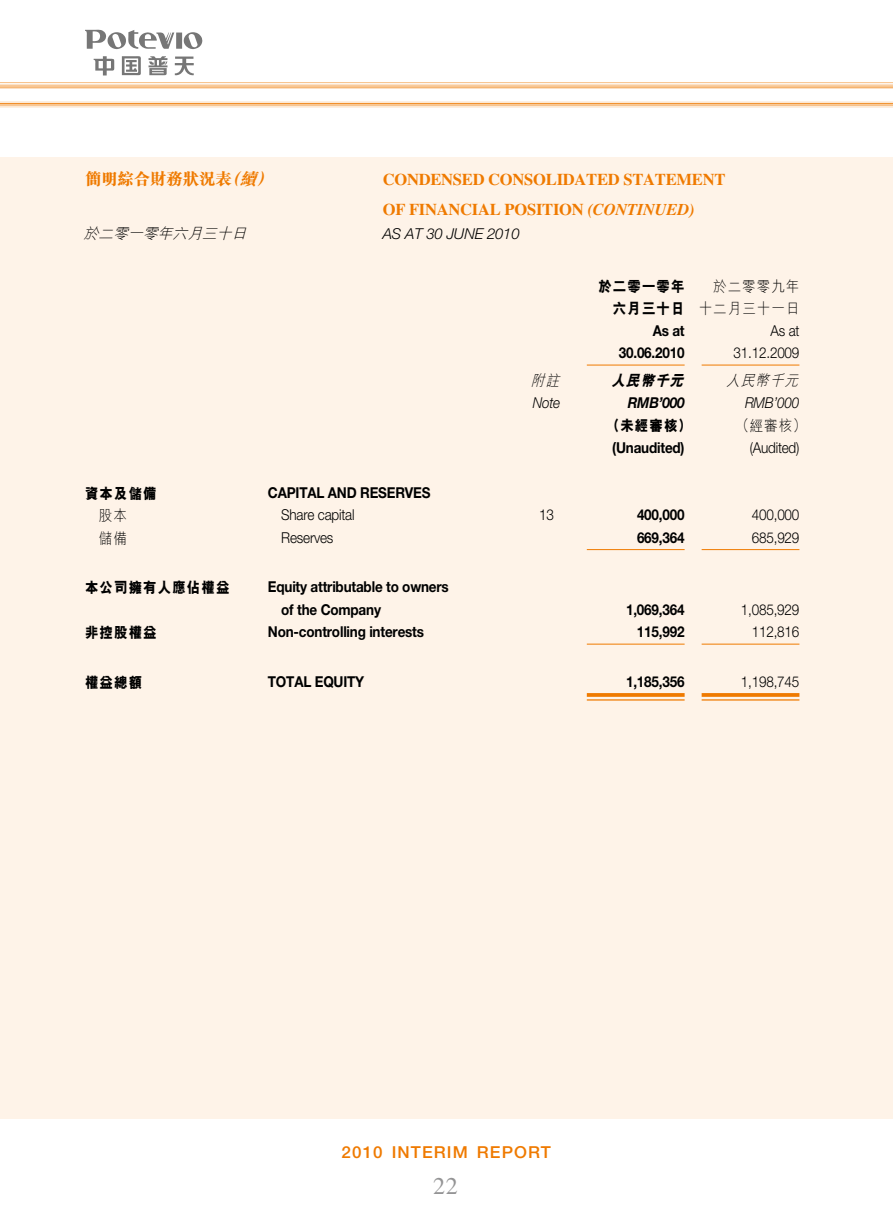
<style>
.page{position:relative;width:893px;height:1212px;background:#fff}
.page>*{position:absolute;margin:0;border:0;box-sizing:border-box;transform-origin:0 0}
.t1{font:24px "Times LT Std";color:#949495}
.t2{font:700 16.5px/29.7px "Times LT Std";letter-spacing:-.015em;color:#ef7a00}
.t3{font:500 16.5px "Helvetica Neue LT Std";letter-spacing:.065em;color:#ef7a00}
.t4{font:800 16.5px "M Sung HK";letter-spacing:-.015em;color:#ef7a00}
.t5{font:700 15px/22.5px "Helvetica Neue LT Std";letter-spacing:-.015em;color:#000;scale:.9 1}
.t6{font:300 15px "Helvetica Neue LT Std";letter-spacing:-.015em;color:#000;scale:.9 1}
.t7{font:800 15px "M Hei HK";letter-spacing:.08em;color:#000;scale:.9 1}
.t8{font:300 15px/22.5px "M Hei HK";letter-spacing:.08em;color:#000;text-align:right;scale:.9 1}
.t9{font:italic 300 15px "Helvetica Neue LT Std";letter-spacing:-.015em;color:#000}
.t10{font:italic 300 15px "M Hei HK";color:#000}
.t11{font:italic 300 15px "Helvetica Neue LT Std";letter-spacing:-.015em;color:#000;scale:.9 1}
.t12{font:italic 300 15px "M Hei HK";color:#000;scale:.9 1}
.t13{font:italic 700 15px "Helvetica Neue LT Std";letter-spacing:-.015em;color:#000;scale:.9 1}
.t14{font:italic 800 15px "M Hei HK";color:#000;scale:.9 1}
.s1{font-style:italic}
.s2{font-weight:800}
</style>
<div class="page">
<div style="left:0;top:157px;width:893px;height:961px;background:#fef3e8"></div>
<svg style="left:0;top:29px;width:893px;height:79px"></svg>
<hr style="left:587px;top:365px;width:98px;height:1px;background:#ef7a00">
<hr style="left:702px;top:365px;width:97px;height:1px;background:#ef7a00">
<hr style="left:587px;top:549px;width:98px;height:1px;background:#ef7a00">
<hr style="left:702px;top:549px;width:97px;height:1px;background:#ef7a00">
<hr style="left:587px;top:644px;width:98px;height:1px;background:#ef7a00">
<hr style="left:702px;top:644px;width:97px;height:1px;background:#ef7a00">
<svg style="left:587px;top:693px;width:98px;height:4px"></svg>
<hr style="left:587px;top:699px;width:98px;height:1px;background:#ef7a00">
<svg style="left:702px;top:693px;width:97px;height:4px"></svg>
<hr style="left:702px;top:699px;width:97px;height:1px;background:#ef7a00">
<p class="t4" style="left:85px;top:170px;width:193px">簡明綜合財務狀況表<span class="s1">（續）</span></p>
<p class="t2" style="left:383px;top:164px;width:344px">CONDENSED CONSOLIDATED STATEMENT<br>OF FINANCIAL POSITION <span class="s1">(CONTINUED)</span></p>
<p class="t10" style="left:83px;top:226px;width:168px">於二零一零年六月三十日</p>
<p class="t9" style="left:383px;top:225px;width:139px">AS AT 30 JUNE 2010</p>
<p class="t7" style="left:598px;top:278px;width:97px">於二零一零年</p>
<p class="t8" style="left:613px;top:274px;width:209px">於二零零九年<br><span class="s2">六月三十日</span> 十二月三十一日</p>
<p class="t5" style="left:653px;top:319px;width:37px">As at</p>
<p class="t6" style="left:770px;top:321px;width:34px">As at</p>
<p class="t5" style="left:619px;top:341px;width:75px">30.06.2010</p>
<p class="t6" style="left:734px;top:344px;width:75px">31.12.2009</p>
<p class="t12" style="left:531px;top:373px;width:37px">附註</p>
<p class="t14" style="left:611px;top:373px;width:86px">人民幣千元</p>
<p class="t12" style="left:726px;top:373px;width:86px">人民幣千元</p>
<p class="t11" style="left:533px;top:394px;width:32px">Note</p>
<p class="t13" style="left:628px;top:393px;width:65px">RMB’000</p>
<p class="t11" style="left:745px;top:394px;width:62px">RMB’000</p>
<p class="t7" style="left:606px;top:418px;width:96px">（未經審核）</p>
<p class="t8" style="left:736px;top:414px;width:80px">（經審核）</p>
<p class="t5" style="left:612px;top:436px;width:82px">(Unaudited)</p>
<p class="t6" style="left:750px;top:438px;width:57px">(Audited)</p>
<p class="t7" style="left:85px;top:485px;width:81px">資本及儲備</p>
<p class="t5" style="left:268px;top:481px;width:182px">CAPITAL AND RESERVES</p>
<p class="t8" style="left:99px;top:504px;width:33px">股本</p>
<p class="t6" style="left:281px;top:506px;width:83px">Share capital</p>
<p class="t6" style="left:539px;top:506px;width:18px">13</p>
<p class="t5" style="left:637px;top:503px;width:54px">400,000</p>
<p class="t6" style="left:752px;top:506px;width:54px">400,000</p>
<p class="t8" style="left:99px;top:527px;width:33px">儲備</p>
<p class="t6" style="left:281px;top:528px;width:59px">Reserves</p>
<p class="t5" style="left:637px;top:526px;width:54px">669,364</p>
<p class="t6" style="left:752px;top:528px;width:54px">685,929</p>
<p class="t7" style="left:85px;top:580px;width:162px">本公司擁有人應佔權益</p>
<p class="t5" style="left:281px;top:575px;width:188px;text-indent:-13px">Equity attributable to owners of the Company</p>
<p class="t5" style="left:626px;top:598px;width:67px">1,069,364</p>
<p class="t6" style="left:741px;top:600px;width:67px">1,085,929</p>
<p class="t7" style="left:85px;top:625px;width:81px">非控股權益</p>
<p class="t5" style="left:268px;top:620px;width:175px">Non-controlling interests</p>
<p class="t5" style="left:637px;top:620px;width:54px">115,992</p>
<p class="t6" style="left:752px;top:623px;width:54px">112,816</p>
<p class="t7" style="left:85px;top:674px;width:65px">權益總額</p>
<p class="t5" style="left:268px;top:670px;width:109px">TOTAL EQUITY</p>
<p class="t5" style="left:626px;top:670px;width:67px">1,185,356</p>
<p class="t6" style="left:741px;top:672px;width:67px">1,198,745</p>
<p class="t3" style="left:342px;top:1142px;width:211px">2010 INTERIM REPORT</p>
<h1 class="t1" style="left:433px;top:1172px;width:26px">22</h1>
</div>
